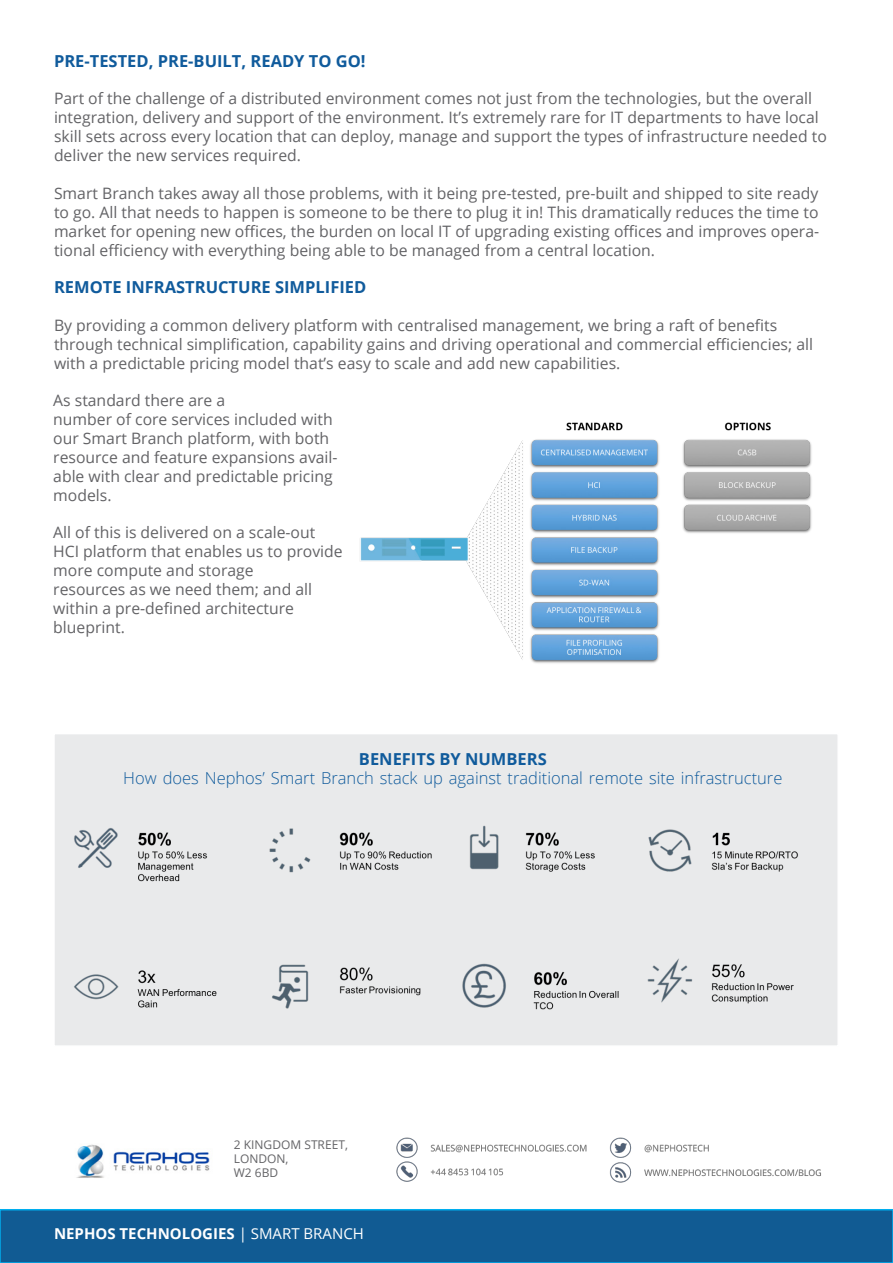
<style>
.page{position:relative;width:893px;height:1263px;background:#fff}
.page>*{position:absolute;margin:0;border:0;box-sizing:border-box;transform-origin:0 0}
.t1{font:700 16.5px "Open Sans";color:#105b9c}
.t2{font:300 16.5px "Open Sans";color:#105b9c}
.t3{font:15.75px/18.9px "Open Sans";color:#636366}
.t4{font:700 15px "Open Sans";color:#fff}
.t5{font:12px "Open Sans";color:#636366}
.s1{font-weight:400}
</style>
<div class="page">
<div style="left:53px;top:733px;width:786px;height:314px;background:#e9eaeb;border:2px solid #fff"></div>
<div style="left:0;top:1210px;width:893px;height:53px;background:#115b93"></div>
<div style="left:0;top:1209px;width:893px;height:54px;border:2px solid #00aeef"></div>
<img style="left:76px;top:1144px;width:134px;height:34px">
<img style="left:397px;top:1137px;width:424px;height:46px">
<img style="left:360px;top:422px;width:452px;height:241px">
<img style="left:74px;top:825px;width:724px;height:185px">
<p class="t1" style="left:54px;top:49px;width:313px">PRE-TESTED, PRE-BUILT, READY TO GO!</p>
<p class="t3" style="left:54px;top:89px;width:774px">Part of the challenge of a distributed environment comes not just from the technologies, but the overall integration, delivery and support of the environment. It’s extremely rare for IT departments to have local skill sets across every location that can deploy, manage and support the types of infrastructure needed to deliver the new services required.</p>
<p class="t3" style="left:54px;top:183px;width:767px;text-align:justify">Smart Branch takes away all those problems, with it being pre-tested, pre-built and shipped to site ready to go. All that needs to happen is someone to be there to plug it in! This dramatically reduces the time to market for opening new offices, the burden on local IT of upgrading existing offices and improves opera&shy;tional efficiency with everything being able to be managed from a central location.</p>
<p class="t1" style="left:54px;top:276px;width:314px">REMOTE INFRASTRUCTURE SIMPLIFIED</p>
<p class="t3" style="left:54px;top:315px;width:761px">By providing a common delivery platform with centralised management, we bring a raft of benefits through technical simplification, capability gains and driving operational and commercial efficiencies; all with a predictable pricing model that’s easy to scale and add new capabilities.</p>
<p class="t3" style="left:53px;top:390px;width:173px">As standard there are a</p>
<p class="t3" style="left:53px;top:409px;width:286px">number of core services included with our Smart Branch platform, with both resource and feature expansions avail&shy;able with clear and predictable pricing models.</p>
<p class="t3" style="left:53px;top:523px;width:291px">All of this is delivered on a scale-out<br>HCI platform that enables us to provide more compute and storage</p>
<p class="t3" style="left:53px;top:579px;width:260px">resources as we need them; and all within a pre-defined architecture</p>
<p class="t3" style="left:53px;top:617px;width:73px">blueprint.</p>
<p class="t1" style="left:359px;top:747px;width:189px">BENEFITS BY NUMBERS</p>
<p class="t2" style="left:123px;top:767px;width:661px">How does Nephos’ Smart Branch stack up against traditional remote site infrastructure</p>
<p class="t5" style="left:234px;top:1136px;width:116px">2 KINGDOM STREET,</p>
<p class="t5" style="left:234px;top:1150px;width:56px">LONDON,</p>
<p class="t5" style="left:234px;top:1165px;width:46px">W2 6BD</p>
<p class="t4" style="left:54px;top:1222px;width:311px">NEPHOS TECHNOLOGIES <span class="s1">| SMART BRANCH</span></p>
</div>
